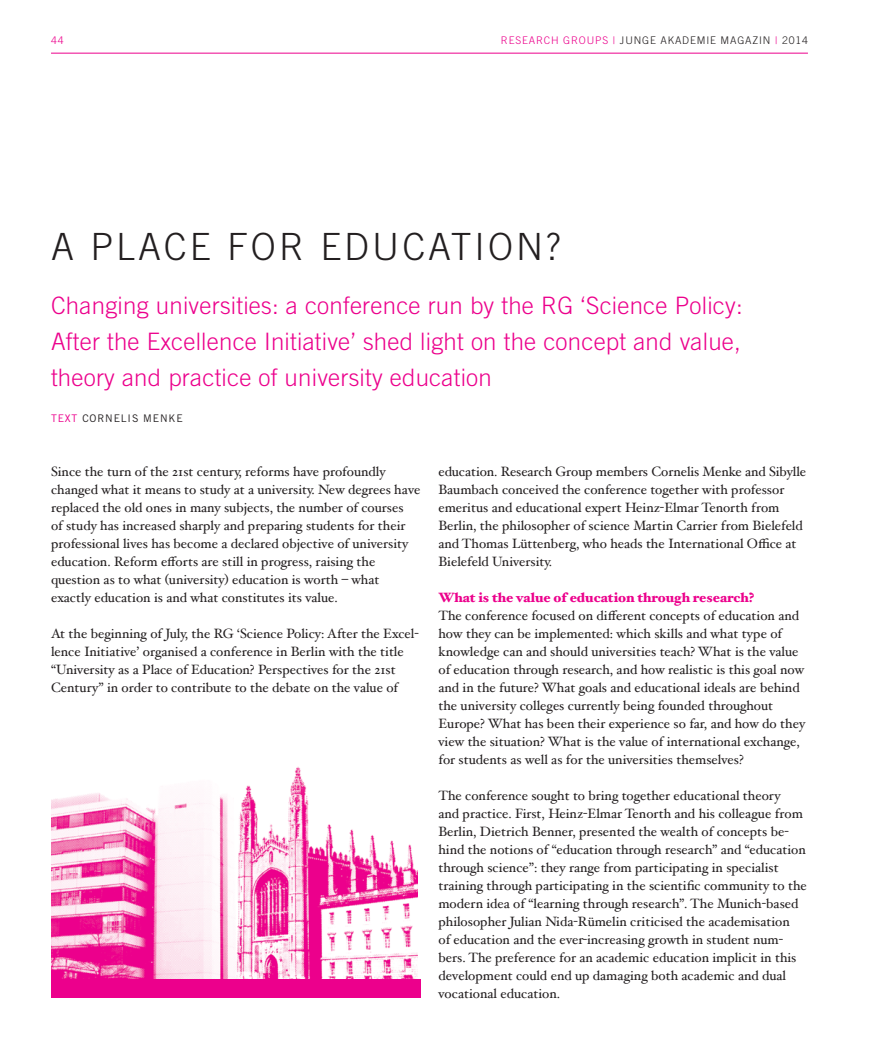
<style>
.page{position:relative;width:893px;height:1063px;background:#fff}
.page>*{position:absolute;margin:0;border:0;box-sizing:border-box;transform-origin:0 0}
.t1{font:300 37.5px "Trade Gothic";letter-spacing:.08em;color:#231f20}
.t2{font:300 24px/36px "Trade Gothic";letter-spacing:.01em;color:#ec008c;text-align:justify}
.t3{font:13.5px/18px "Hoefler Text";color:#231f20}
.t4{font:900 13.5px "Hoefler Text";color:#ec008c}
.t5{font:300 10.5px "Trade Gothic";letter-spacing:.08em;color:#231f20}
.t6{font:10.5px "Trade Gothic";letter-spacing:.08em;color:#231f20}
.t7{font:300 10.5px "Trade Gothic";color:#ec008c}
.s1{color:#ec008c}
</style>
<div class="page">
<hr style="left:51px;top:53px;width:757px;height:1px;background:#ec008c">
<img style="left:51px;top:766px;width:367px;height:213px">
<div style="left:51px;top:979px;width:369px;height:19px;background:#ec008c"></div>
<p class="t7" style="left:51px;top:36px;width:14px">44</p>
<p class="t5" style="left:501px;top:36px;width:309px"><span class="s1">RESEARCH GROUPS |</span> JUNGE AKADEMIE MAGAZIN <span class="s1">|</span> 2014</p>
<h1 class="t1" style="left:51px;top:233px;width:511px">A PLACE FOR EDUCATION?</h1>
<h2 class="t2" style="left:51px;top:289px;width:693px">Changing universities: a conference run by the RG ‘Science Policy:<br>After the Excellence Initiative’ shed light on the concept and value, theory and practice of university education</h2>
<p class="t6" style="left:51px;top:414px;width:133px"><span class="s1">TEXT</span> CORNELIS MENKE</p>
<p class="t3" style="left:51px;top:464px;width:371px">Since the turn of the 21st century, reforms have profoundly changed what it means to study at a university. New degrees have replaced the old ones in many subjects, the number of courses<br>of study has increased sharply and preparing students for their professional lives has become a declared objective of university education. Reform efforts are still in progress, raising the question as to what (university) education is worth – what exactly education is and what constitutes its value.</p>
<p class="t3" style="left:51px;top:626px;width:369px">At the beginning of July, the RG ‘Science Policy: After the Excel&shy;lence Initiative’ organised a conference in Berlin with the title “University as a Place of Education? Perspectives for the 21st Century” in order to contribute to the debate on the value of</p>
<p class="t3" style="left:438px;top:464px;width:369px">education. Research Group members Cornelis Menke and Sibylle Baumbach conceived the conference together with professor emeritus and educational expert Heinz-Elmar Tenorth from Berlin, the philosopher of science Martin Carrier from Bielefeld and Thomas Lüttenberg, who heads the International Office at Bielefeld University.</p>
<p class="t4" style="left:438px;top:592px;width:317px">What is the value of education through research?</p>
<p class="t3" style="left:438px;top:608px;width:368px">The conference focused on different concepts of education and how they can be implemented: which skills and what type of knowledge can and should universities teach? What is the value of education through research, and how realistic is this goal now and in the future? What goals and educational ideals are behind the university colleges currently being founded throughout Europe? What has been their experience so far, and how do they view the situation? What is the value of international exchange, for students as well as for the universities themselves?</p>
<p class="t3" style="left:438px;top:788px;width:370px">The conference sought to bring together educational theory<br>and practice. First, Heinz-Elmar Tenorth and his colleague from Berlin, Dietrich Benner, presented the wealth of concepts be&shy;hind the notions of “education through research” and “education through science”: they range from participating in specialist training through participating in the scientific community to the modern idea of “learning through research”. The Munich-based philosopher Julian Nida-Rümelin criticised the academisation<br>of education and the ever-increasing growth in student num&shy;bers. The preference for an academic education implicit in this development could end up damaging both academic and dual vocational education.</p>
</div>
